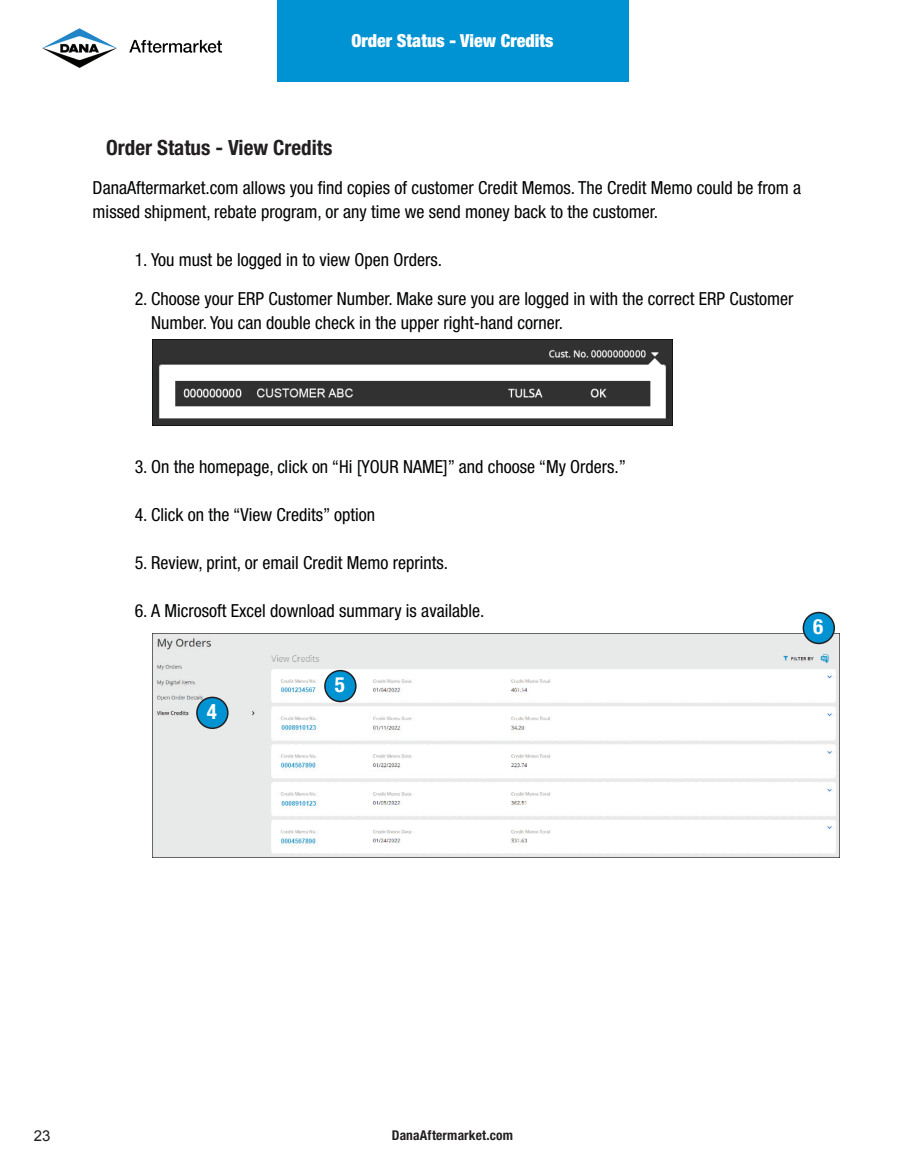
<style>
.page{position:relative;width:905px;height:1175px;background:#fff}
.page>*{position:absolute;margin:0;border:0;box-sizing:border-box;transform-origin:0 0}
.t1{font:700 condensed 21px "Helvetica Neue LT Pro";color:#231f20}
.t2{font:700 condensed 21px "Helvetica Neue LT Pro";color:#fff}
.t3{font:condensed 18px/24px "Helvetica Neue LT Pro";color:#010203}
.t4{font:900 condensed 18px "Helvetica Neue LT Pro";color:#fff}
.t5{font:15px "Arial";color:#231f20}
.t6{font:700 condensed 13.5px "Helvetica Neue LT Pro";letter-spacing:.01em;color:#231f20}
</style>
<div class="page">
<img style="left:42px;top:28px;width:180px;height:40px">
<div style="left:277px;top:0;width:351px;height:81px;background:#0093d3"></div>
<img style="left:152px;top:339px;width:520px;height:86px">
<img style="left:152px;top:633px;width:687px;height:224px">
<div style="left:803px;top:612px;width:31px;height:31px;background:#0093d3;border-radius:50%"></div>
<div style="left:802px;top:612px;width:33px;height:32px;border:2px solid #231f20;border-radius:50%"></div>
<div style="left:325px;top:670px;width:31px;height:31px;background:#0093d3;border-radius:50%"></div>
<div style="left:324px;top:670px;width:32px;height:32px;border:2px solid #231f20;border-radius:50%"></div>
<div style="left:197px;top:697px;width:31px;height:31px;background:#0093d3;border-radius:50%"></div>
<div style="left:196px;top:696px;width:32px;height:33px;border:2px solid #231f20;border-radius:50%"></div>
<p class="t4" style="left:351px;top:29px;width:203px">Order Status - View Credits</p>
<p class="t1" style="left:106px;top:135px;width:228px">Order Status - View Credits</p>
<p class="t3" style="left:93px;top:176px;width:710px">DanaAftermarket.com allows you find copies of customer Credit Memos. The Credit Memo could be from a missed shipment, rebate program, or any time we send money back to the customer.</p>
<p class="t3" style="left:135px;top:248px;width:309px">1. You must be logged in to view Open Orders.</p>
<p class="t3" style="left:151px;top:287px;width:643px;text-indent:-17px">2. Choose your ERP Customer Number. Make sure you are logged in with the correct ERP Customer<br>Number. You can double check in the upper right-hand corner.</p>
<p class="t3" style="left:135px;top:455px;width:493px">3. On the homepage, click on “Hi [YOUR NAME]” and choose “My Orders.”</p>
<p class="t3" style="left:135px;top:503px;width:242px">4. Click on the “View Credits” option</p>
<p class="t3" style="left:135px;top:551px;width:315px">5. Review, print, or email Credit Memo reprints.</p>
<p class="t3" style="left:135px;top:599px;width:351px">6. A Microsoft Excel download summary is available.</p>
<p class="t2" style="left:207px;top:699px;width:12px">4</p>
<p class="t2" style="left:335px;top:672px;width:12px">5</p>
<p class="t2" style="left:813px;top:614px;width:12px">6</p>
<p class="t5" style="left:34px;top:1126px;width:18px">23</p>
<p class="t6" style="left:392px;top:1127px;width:123px">DanaAftermarket.com</p>
</div>
